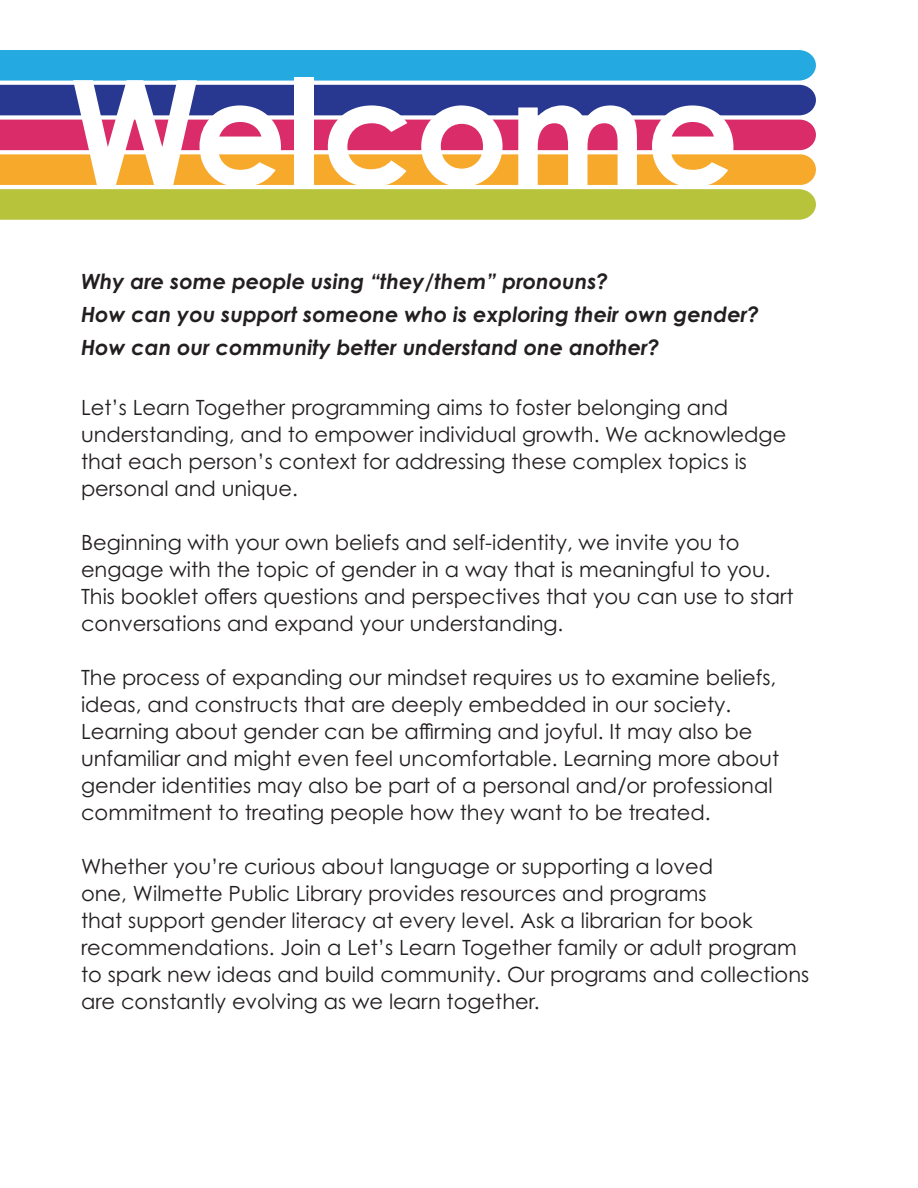
<style>
.page{position:relative;width:918px;height:1188px;background:#fff}
.page>*{position:absolute;margin:0;border:0;box-sizing:border-box;transform-origin:0 0}
.t1{font:700 145.95px "Century Gothic Pro";color:#fff}
.t2{font:21px/27px "Century Gothic Pro";color:#231f20}
.t3{font:italic 700 21px "Century Gothic Pro";color:#231f20}
</style>
<div class="page">
<svg style="left:0;top:50px;width:816px;height:170px;background:#9c8b81"></svg>
<p class="t1" style="left:69px;top:41px;width:671px">Welcome</p>
<p class="t3" style="left:81px;top:268px;width:529px">Why are some people using “they/them” pronouns?</p>
<p class="t3" style="left:81px;top:301px;width:680px">How can you support someone who is exploring their own gender?</p>
<p class="t3" style="left:81px;top:334px;width:580px">How can our community better understand one another?</p>
<p class="t2" style="left:81px;top:393px;width:707px">Let’s Learn Together programming aims to foster belonging and understanding, and to empower individual growth. We acknowledge that each person’s context for addressing these complex topics is personal and unique.</p>
<p class="t2" style="left:81px;top:528px;width:714px">Beginning with your own beliefs and self-identity, we invite you to engage with the topic of gender in a way that is meaningful to you.<br>This booklet offers questions and perspectives that you can use to start conversations and expand your understanding.</p>
<p class="t2" style="left:81px;top:663px;width:700px">The process of expanding our mindset requires us to examine beliefs, ideas, and constructs that are deeply embedded in our society.<br>Learning about gender can be affirming and joyful. It may also be unfamiliar and might even feel uncomfortable. Learning more about gender identities may also be part of a personal and/or professional commitment to treating people how they want to be treated.</p>
<p class="t2" style="left:81px;top:852px;width:730px">Whether you’re curious about language or supporting a loved<br>one, Wilmette Public Library provides resources and programs<br>that support gender literacy at every level. Ask a librarian for book recommendations. Join a Let’s Learn Together family or adult program to spark new ideas and build community. Our programs and collections are constantly evolving as we learn together.</p>
</div>
